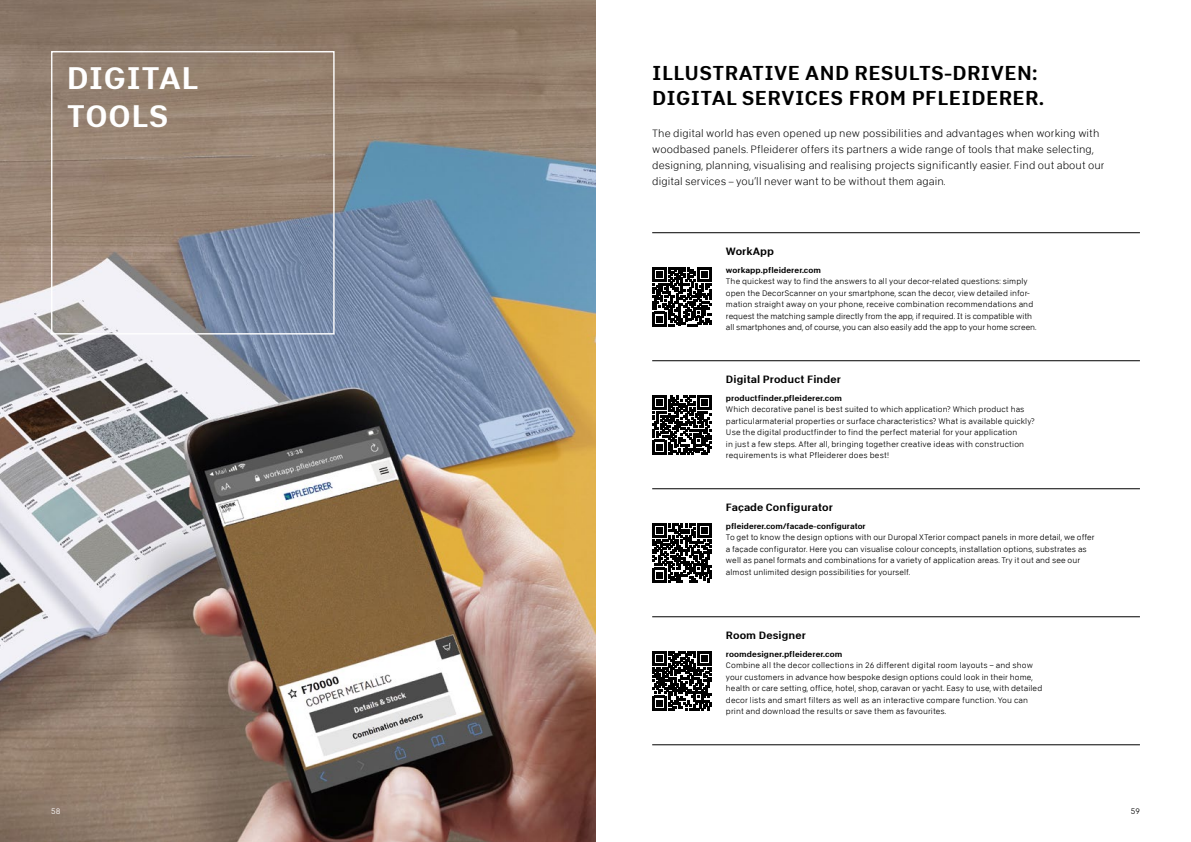
<style>
.page{position:relative;width:1191px;height:842px;background:#fff}
.page>*{position:absolute;margin:0;border:0;box-sizing:border-box;transform-origin:0 0}
.t1{font:31px/38px "Abitare Sans 600 wt";letter-spacing:.015em;color:#fff}
.t2{font:20px/25px "Abitare Sans 600 wt";letter-spacing:.025em;color:#000}
.t3{font:10.5px/16px "Abitare Sans 100 wt";letter-spacing:.01em;color:#000}
.t4{font:10.5px "Abitare Sans 600 wt";letter-spacing:.01em;color:#000}
.t5{font:8px/11.5px "Abitare Sans 150 wt";letter-spacing:.015em;color:#000}
.t6{font:8px "Abitare Sans 600 wt";letter-spacing:.01em;color:#000}
.t7{font:8px "Abitare Sans 150 wt";color:#fff}
</style>
<div class="page">
<img style="left:0;top:0;width:595px;height:842px">
<svg style="left:652px;top:267px;width:59px;height:59px"></svg>
<svg style="left:652px;top:395px;width:59px;height:59px"></svg>
<svg style="left:652px;top:523px;width:59px;height:59px"></svg>
<svg style="left:652px;top:651px;width:59px;height:59px"></svg>
<hr style="left:652px;top:233px;width:488px;height:1px;background:#000">
<hr style="left:652px;top:361px;width:488px;height:1px;background:#000">
<hr style="left:652px;top:489px;width:488px;height:1px;background:#000">
<hr style="left:652px;top:617px;width:488px;height:1px;background:#000">
<hr style="left:652px;top:745px;width:488px;height:1px;background:#000">
<div style="left:51px;top:51px;width:283px;height:283px;border:1px solid #fff"></div>
<h1 class="t1" style="left:67px;top:59px;width:133px">DIGITAL<br>TOOLS</h1>
<h2 class="t2" style="left:652px;top:60px;width:393px">ILLUSTRATIVE AND RESULTS-DRIVEN:<br>DIGITAL SERVICES FROM PFLEIDERER.</h2>
<p class="t3" style="left:652px;top:125px;width:454px">The digital world has even opened up new possibilities and advantages when working with woodbased panels. Pfleiderer offers its partners a wide range of tools that make selecting, designing, planning, visualising and realising projects significantly easier. Find out about our digital services – you’ll never want to be without them again.</p>
<h3 class="t4" style="left:726px;top:245px;width:50px">WorkApp</h3>
<p class="t6" style="left:726px;top:265px;width:97px">workapp.pfleiderer.com</p>
<p class="t5" style="left:726px;top:276px;width:312px">The quickest way to find the answers to all your decor-related questions: simply open the DecorScanner on your smartphone, scan the decor, view detailed infor&shy;mation straight away on your phone, receive combination recommendations and request the matching sample directly from the app, if required. It is compatible with all smartphones and, of course, you can also easily add the app to your home screen.</p>
<h3 class="t4" style="left:726px;top:373px;width:117px">Digital Product Finder</h3>
<p class="t6" style="left:726px;top:393px;width:118px">productfinder.pfleiderer.com</p>
<p class="t5" style="left:726px;top:404px;width:310px">Which decorative panel is best suited to which application? Which product has particularmaterial properties or surface characteristics? What is available quickly?<br>Use the digital productfinder to find the perfect material for your application<br>in just a few steps. After all, bringing together creative ideas with construction requirements is what Pfleiderer does best!</p>
<h3 class="t4" style="left:726px;top:501px;width:108px">Façade Configurator</h3>
<p class="t6" style="left:726px;top:521px;width:141px">pfleiderer.com/facade-configurator</p>
<p class="t5" style="left:726px;top:532px;width:370px">To get to know the design options with our Duropal XTerior compact panels in more detail, we offer a façade configurator. Here you can visualise colour concepts, installation options, substrates as well as panel formats and combinations for a variety of application areas. Try it out and see our almost unlimited design possibilities for yourself.</p>
<h3 class="t4" style="left:726px;top:629px;width:82px">Room Designer</h3>
<p class="t6" style="left:726px;top:649px;width:118px">roomdesigner.pfleiderer.com</p>
<p class="t5" style="left:726px;top:660px;width:318px">Combine all the decor collections in 26 different digital room layouts – and show your customers in advance how bespoke design options could look in their home, health or care setting, office, hotel, shop, caravan or yacht. Easy to use, with detailed decor lists and smart filters as well as an interactive compare function. You can print and download the results or save them as favourites.</p>
<p class="t7" style="left:51px;top:806px;width:11px">58</p>
<p class="t5" style="left:1131px;top:805px;width:11px">59</p>
</div>
